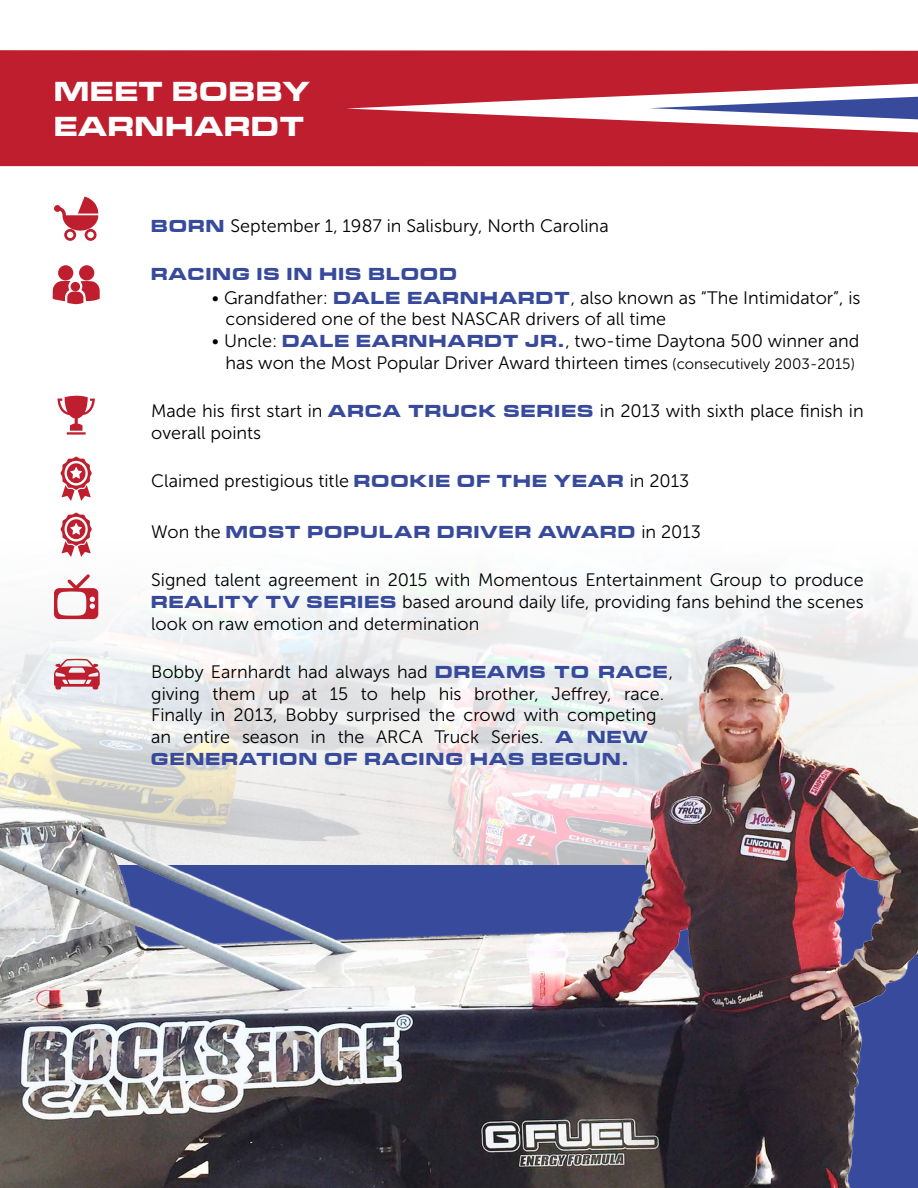
<style>
.page{position:relative;width:918px;height:1188px;background:#fff}
.page>*{position:absolute;margin:0;border:0;box-sizing:border-box;transform-origin:0 0}
.t1{font:28.5px/34.2px "Microgramma Becker Bold Extd";letter-spacing:.05em;color:#fff}
.t2{font:18px/21.6px "Museo Sans 300";color:#000}
.t3{font:18px "Microgramma Becker Bold Extd";letter-spacing:.08em;color:#384a9c}
.s1{font-family:"Microgramma Becker Bold Extd";color:#384a9c}
.s2{font-size:15px}
.s3{font-family:"Museo Sans 300";color:#000}
</style>
<div class="page">
<div style="left:0;top:50px;width:649px;height:116px;background:#be1e2d"></div>
<svg style="left:649px;top:50px;width:269px;height:116px"></svg>
<img style="left:0;top:512px;width:918px;height:676px">
<svg style="left:54px;top:197px;width:44px;height:44px"></svg>
<div style="left:58px;top:265px;width:15px;height:16px;background:#be1e2d;border-radius:50%"></div>
<div style="left:79px;top:265px;width:15px;height:16px;background:#be1e2d;border-radius:50%"></div>
<svg style="left:52px;top:281px;width:48px;height:23px"></svg>
<div style="left:71px;top:282px;width:9px;height:9px;background:#be1e2d;border-radius:50%"></div>
<svg style="left:57px;top:395px;width:38px;height:40px"></svg>
<svg style="left:54px;top:574px;width:44px;height:45px"></svg>
<svg style="left:61px;top:457px;width:31px;height:44px"></svg>
<svg style="left:61px;top:513px;width:31px;height:44px"></svg>
<svg style="left:54px;top:659px;width:46px;height:31px"></svg>
<h1 class="t1" style="left:54px;top:74px;width:257px">MEET BOBBY<br>EARNHARDT</h1>
<p class="t2" style="left:151px;top:215px;width:459px"><span class="s1">BORN</span> September 1, 1987 in Salisbury, North Carolina</p>
<p class="t3" style="left:151px;top:262px;width:307px">RACING IS IN HIS BLOOD</p>
<p class="t2" style="left:225px;top:287px;width:637px;text-indent:-14px">• Grandfather: <span class="s1">DALE EARNHARDT</span>, also known as “The Intimidator”, is considered one of the best NASCAR drivers of all time</p>
<p class="t2" style="left:212px;top:330px;width:649px;text-align:center">• Uncle: <span class="s1">DALE EARNHARDT JR.</span>, two-time Daytona 500 winner and has won the Most Popular Driver Award thirteen times <span class="s2">(consecutively 2003-2015)</span></p>
<p class="t2" style="left:151px;top:400px;width:714px">Made his first start in <span class="s1">ARCA TRUCK SERIES</span> in 2013 with sixth place finish in overall points</p>
<p class="t2" style="left:151px;top:470px;width:540px">Claimed prestigious title <span class="s1">ROOKIE OF THE YEAR</span> in 2013</p>
<p class="t3" style="left:151px;top:519px;width:551px"><span class="s3">Won the</span> MOST POPULAR DRIVER AWARD <span class="s3">in 2013</span></p>
<p class="t2" style="left:151px;top:569px;width:714px;text-align:justify">Signed talent agreement in 2015 with Momentous Entertainment Group to produce <span class="s1">REALITY TV SERIES</span> based around daily life, providing fans behind the scenes look on raw emotion and determination</p>
<p class="t2" style="left:151px;top:661px;width:523px">Bobby Earnhardt had always had <span class="s1">DREAMS TO RACE</span>, giving them up at 15 to help his brother, Jeffrey, race.<br>Finally in 2013, Bobby surprised the crowd with competing an entire season in the ARCA Truck Series. <span class="s1">A NEW</span></p>
<p class="t3" style="left:151px;top:746px;width:478px">GENERATION OF RACING HAS BEGUN.</p>
</div>
